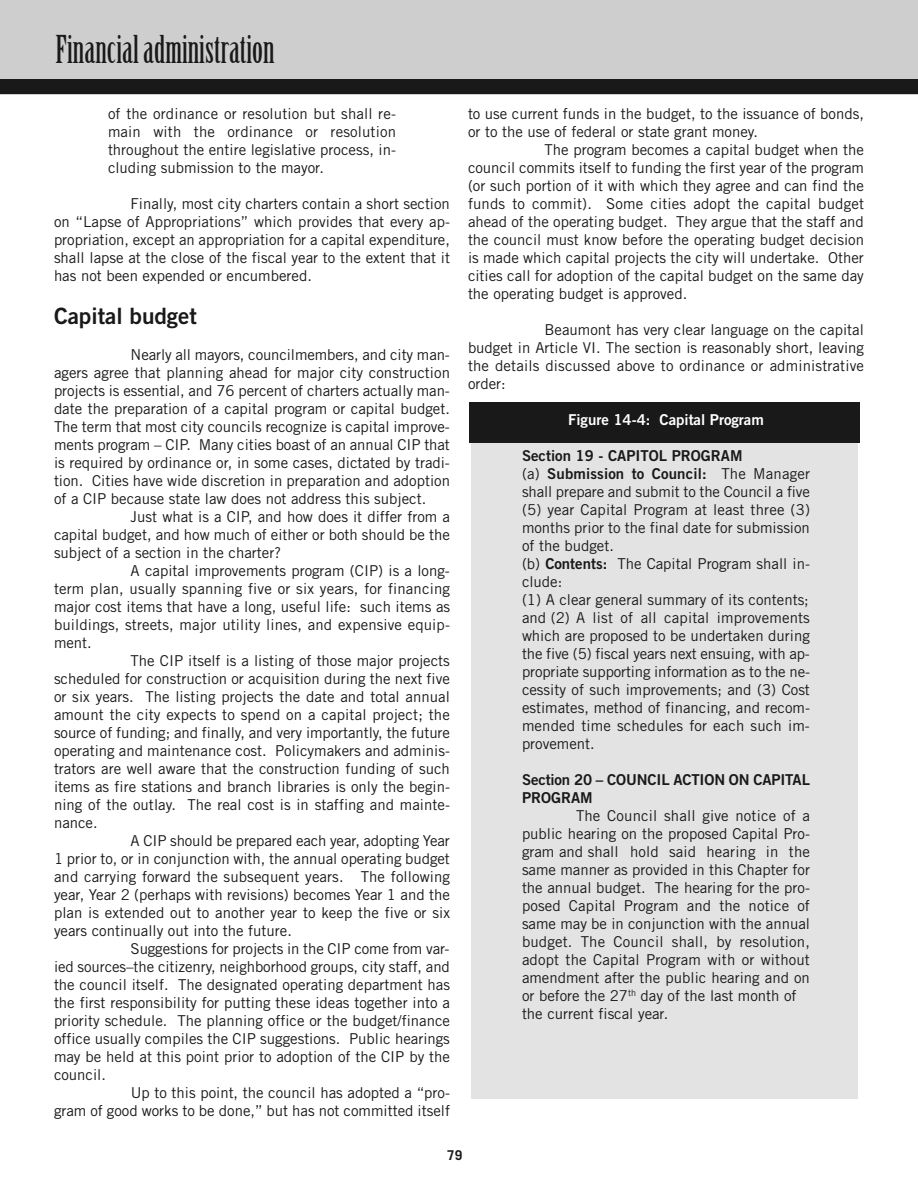
<style>
.page{position:relative;width:918px;height:1188px;background:#fff}
.page>*{position:absolute;margin:0;border:0;box-sizing:border-box;transform-origin:0 0}
.t1{font:37.5px "Birch Std";color:#191919}
.t2{font:22.5px "Trade Gothic Bold Two";color:#191919}
.t3{font:15px/18px "Trade Gothic";color:#191919;text-align:justify}
.t4{font:15px/18px "Trade Gothic Bold Two";color:#191919}
.t5{font:15px "Trade Gothic Bold Two";color:#fff}
.t6{font:700 13.5px "Trade Gothic";color:#191919}
.s1{font-family:"Trade Gothic"}
.s2{font-family:"Trade Gothic Bold Two"}
</style>
<div class="page">
<div style="left:471px;top:439px;width:386px;height:660px;background:#e3e3e3"></div>
<div style="left:470px;top:402px;width:390px;height:40px;background:#191919"></div>
<div style="left:0;top:0;width:918px;height:94px;background:#cecece"></div>
<div style="left:0;top:79px;width:918px;height:14px;background:#191919"></div>
<h1 class="t1" style="left:56px;top:35px;width:221px">Financial administration</h1>
<p class="t3" style="left:108px;top:106px;width:290px">of the ordinance or resolution but shall re&shy;main with the ordinance or resolution throughout the entire legislative process, in&shy;cluding submission to the mayor.</p>
<p class="t3" style="left:54px;top:196px;width:398px;text-indent:77px">Finally, most city charters contain a short section on “Lapse of Appropriations” which provides that every ap&shy;propriation, except an appropriation for a capital expenditure, shall lapse at the close of the fiscal year to the extent that it has not been expended or encumbered.</p>
<h2 class="t2" style="left:54px;top:308px;width:144px">Capital budget</h2>
<p class="t3" style="left:131px;top:347px;width:321px">Nearly all mayors, councilmembers, and city man-</p>
<p class="t3" style="left:54px;top:365px;width:398px">agers agree that planning ahead for major city construction</p>
<p class="t3" style="left:54px;top:383px;width:397px">projects is essential, and 76 percent of charters actually man-</p>
<p class="t3" style="left:54px;top:401px;width:397px">date the preparation of a capital program or capital budget.</p>
<p class="t3" style="left:54px;top:419px;width:397px">The term that most city councils recognize is capital improve-</p>
<p class="t3" style="left:54px;top:437px;width:397px">ments program – CIP. Many cities boast of an annual CIP that</p>
<p class="t3" style="left:54px;top:455px;width:397px">is required by ordinance or, in some cases, dictated by tradi-</p>
<p class="t3" style="left:54px;top:473px;width:398px">tion. Cities have wide discretion in preparation and adoption</p>
<p class="t3" style="left:54px;top:491px;width:374px">of a CIP because state law does not address this subject.</p>
<p class="t3" style="left:131px;top:509px;width:321px">Just what is a CIP, and how does it differ from a</p>
<p class="t3" style="left:54px;top:527px;width:397px">capital budget, and how much of either or both should be the</p>
<p class="t3" style="left:54px;top:545px;width:229px">subject of a section in the charter?</p>
<p class="t3" style="left:131px;top:563px;width:321px">A capital improvements program (CIP) is a long-</p>
<p class="t3" style="left:54px;top:581px;width:397px">term plan, usually spanning five or six years, for financing</p>
<p class="t3" style="left:54px;top:599px;width:398px">major cost items that have a long, useful life: such items as</p>
<p class="t3" style="left:54px;top:617px;width:398px">buildings, streets, major utility lines, and expensive equip-</p>
<p class="t3" style="left:54px;top:635px;width:39px">ment.</p>
<p class="t3" style="left:131px;top:653px;width:321px">The CIP itself is a listing of those major projects</p>
<p class="t3" style="left:54px;top:671px;width:397px">scheduled for construction or acquisition during the next five</p>
<p class="t3" style="left:54px;top:689px;width:398px">or six years. The listing projects the date and total annual</p>
<p class="t3" style="left:54px;top:707px;width:397px">amount the city expects to spend on a capital project; the</p>
<p class="t3" style="left:54px;top:725px;width:398px">source of funding; and finally, and very importantly, the future</p>
<p class="t3" style="left:54px;top:743px;width:398px">operating and maintenance cost. Policymakers and adminis-</p>
<p class="t3" style="left:54px;top:761px;width:397px">trators are well aware that the construction funding of such</p>
<p class="t3" style="left:54px;top:779px;width:398px">items as fire stations and branch libraries is only the begin-</p>
<p class="t3" style="left:54px;top:797px;width:398px">ning of the outlay. The real cost is in staffing and mainte-</p>
<p class="t3" style="left:54px;top:815px;width:45px">nance.</p>
<p class="t3" style="left:131px;top:833px;width:321px">A CIP should be prepared each year, adopting Year</p>
<p class="t3" style="left:54px;top:851px;width:397px">1 prior to, or in conjunction with, the annual operating budget</p>
<p class="t3" style="left:54px;top:869px;width:397px">and carrying forward the subsequent years. The following</p>
<p class="t3" style="left:54px;top:887px;width:397px">year, Year 2 (perhaps with revisions) becomes Year 1 and the</p>
<p class="t3" style="left:54px;top:905px;width:397px">plan is extended out to another year to keep the five or six</p>
<p class="t3" style="left:54px;top:923px;width:239px">years continually out into the future.</p>
<p class="t3" style="left:131px;top:941px;width:320px">Suggestions for projects in the CIP come from var-</p>
<p class="t3" style="left:54px;top:959px;width:397px">ied sources–the citizenry, neighborhood groups, city staff, and</p>
<p class="t3" style="left:54px;top:977px;width:398px">the council itself. The designated operating department has</p>
<p class="t3" style="left:54px;top:995px;width:398px">the first responsibility for putting these ideas together into a</p>
<p class="t3" style="left:54px;top:1013px;width:398px">priority schedule. The planning office or the budget/finance</p>
<p class="t3" style="left:54px;top:1031px;width:397px">office usually compiles the CIP suggestions. Public hearings</p>
<p class="t3" style="left:54px;top:1049px;width:398px">may be held at this point prior to adoption of the CIP by the</p>
<p class="t3" style="left:54px;top:1067px;width:54px">council.</p>
<p class="t3" style="left:131px;top:1085px;width:321px">Up to this point, the council has adopted a “pro-</p>
<p class="t3" style="left:54px;top:1103px;width:398px">gram of good works to be done,” but has not committed itself</p>
<p class="t3" style="left:468px;top:106px;width:398px">to use current funds in the budget, to the issuance of bonds,</p>
<p class="t3" style="left:468px;top:124px;width:291px">or to the use of federal or state grant money.</p>
<p class="t3" style="left:545px;top:142px;width:321px">The program becomes a capital budget when the</p>
<p class="t3" style="left:468px;top:160px;width:398px">council commits itself to funding the first year of the program</p>
<p class="t3" style="left:468px;top:178px;width:397px">(or such portion of it with which they agree and can find the</p>
<p class="t3" style="left:468px;top:196px;width:398px">funds to commit). Some cities adopt the capital budget</p>
<p class="t3" style="left:468px;top:214px;width:397px">ahead of the operating budget. They argue that the staff and</p>
<p class="t3" style="left:468px;top:232px;width:398px">the council must know before the operating budget decision</p>
<p class="t3" style="left:468px;top:250px;width:397px">is made which capital projects the city will undertake. Other</p>
<p class="t3" style="left:468px;top:268px;width:397px">cities call for adoption of the capital budget on the same day</p>
<p class="t3" style="left:468px;top:286px;width:221px">the operating budget is approved.</p>
<p class="t3" style="left:468px;top:322px;width:398px;text-indent:77px">Beaumont has very clear language on the capital budget in Article VI. The section is reasonably short, leaving the details discussed above to ordinance or administrative order:</p>
<p class="t5" style="left:568px;top:414px;width:197px">Figure 14-4: Capital Program</p>
<p class="t4" style="left:522px;top:448px;width:290px">Section 19 - CAPITOL PROGRAM<br><span class="s1">(a)</span> Submission to Council: <span class="s1">The Manager</span></p>
<p class="t3" style="left:522px;top:484px;width:290px;text-align:left">shall prepare and submit to the Council a five (5) year Capital Program at least three (3) months prior to the final date for submission of the budget.<br>(b) <span class="s2">Contents:</span> The Capital Program shall in&shy;clude:<br>(1) A clear general summary of its contents; and (2) A list of all capital improvements which are proposed to be undertaken during the five (5) fiscal years next ensuing, with ap&shy;propriate supporting information as to the ne&shy;cessity of such improvements; and (3) Cost estimates, method of financing, and recom&shy;mended time schedules for each such im&shy;provement.</p>
<p class="t4" style="left:522px;top:772px;width:290px">Section 20 – COUNCIL ACTION ON CAPITAL<br>PROGRAM</p>
<p class="t3" style="left:522px;top:808px;width:290px;text-align:left;text-indent:54px">The Council shall give notice of a public hearing on the proposed Capital Pro&shy;gram and shall hold said hearing in the same manner as provided in this Chapter for the annual budget. The hearing for the pro&shy;posed Capital Program and the notice of same may be in conjunction with the annual budget. The Council shall, by resolution, adopt the Capital Program with or without amendment after the public hearing and on or before the 27<sup>th</sup> day of the last month of the current fiscal year.</p>
<p class="t6" style="left:447px;top:1150px;width:16px">79</p>
</div>
